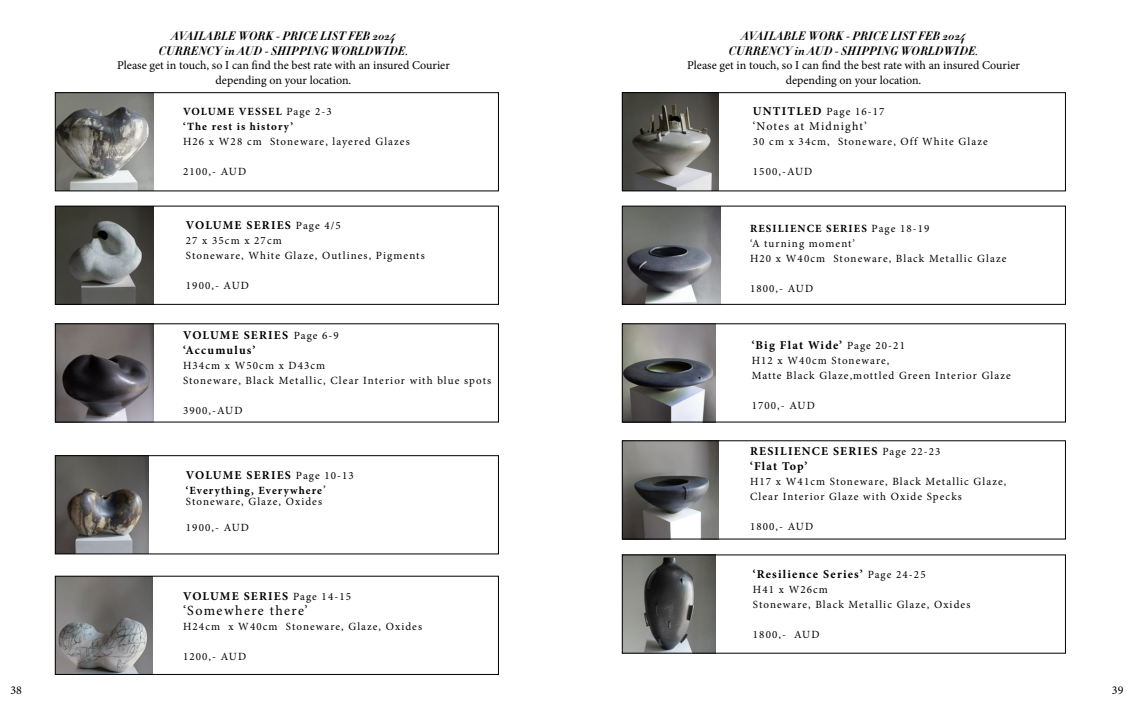
<style>
.page{position:relative;width:1134px;height:709px;background:#fff}
.page>*{position:absolute;margin:0;border:0;box-sizing:border-box;transform-origin:0 0}
.t1{font:14px "Minion Pro";letter-spacing:.1em;color:#000}
.t2{font:700 12px/15px "Minion Pro";letter-spacing:.1em;color:#000}
.t3{font:12px/14.4px "Minion Pro";color:#000;text-align:center}
.t4{font:12px/14.4px "Didot HTF B06 Bold Ital";color:#000;text-align:center}
.t5{font:12px "Minion Pro";letter-spacing:.095em;color:#000}
.t6{font:11px/15px "Minion Pro";letter-spacing:.1em;color:#000}
.t7{font:700 11px/15px "Minion Pro";letter-spacing:.1em;color:#000}
.s1{font-weight:400}
.s2{font-weight:400;font-size:11px}
.s3{font-weight:400;font-size:12px}
.s4{font-weight:700;font-size:12px}
.s5{font-weight:700}
</style>
<div class="page">
<img style="left:57px;top:577px;width:96px;height:96px">
<div style="left:55px;top:575px;width:444px;height:100px;border:1px solid #000"></div>
<img style="left:57px;top:94px;width:96px;height:95px">
<div style="left:55px;top:92px;width:444px;height:99px;border:1px solid #000"></div>
<img style="left:624px;top:442px;width:95px;height:95px">
<div style="left:622px;top:440px;width:444px;height:99px;border:1px solid #000"></div>
<img style="left:57px;top:325px;width:96px;height:95px">
<img style="left:624px;top:325px;width:91px;height:95px">
<div style="left:622px;top:323px;width:444px;height:99px;border:1px solid #000"></div>
<img style="left:57px;top:208px;width:96px;height:95px">
<div style="left:55px;top:206px;width:444px;height:99px;border:1px solid #000"></div>
<img style="left:624px;top:556px;width:91px;height:95px">
<div style="left:622px;top:554px;width:444px;height:99px;border:1px solid #000"></div>
<img style="left:624px;top:208px;width:96px;height:95px">
<div style="left:622px;top:206px;width:444px;height:99px;border:1px solid #000"></div>
<img style="left:57px;top:457px;width:91px;height:95px">
<div style="left:55px;top:455px;width:444px;height:99px;border:1px solid #000"></div>
<img style="left:624px;top:94px;width:95px;height:95px">
<div style="left:622px;top:92px;width:444px;height:99px;border:1px solid #000"></div>
<p class="t4" style="left:159px;top:29px;width:251px">AVAILABLE WORK - PRICE LIST FEB 2024<br>CURRENCY in AUD - SHIPPING WORLDWIDE.</p>
<p class="t3" style="left:117px;top:58px;width:334px">Please get in touch, so I can find the best rate with an insured Courier depending on your location.</p>
<p class="t7" style="left:183px;top:104px;width:150px">VOLUME VESSEL <span class="s1">Page 2-3 </span>‘The rest is history’</p>
<p class="t6" style="left:183px;top:134px;width:228px">H26 x W28 cm Stoneware, layered Glazes</p>
<p class="t6" style="left:183px;top:164px;width:65px">2100,- AUD</p>
<p class="t2" style="left:186px;top:217px;width:156px">VOLUME SERIES <span class="s2">Page 4/5</span></p>
<p class="t6" style="left:186px;top:232px;width:240px">27 x 35cm x 27cm<br>Stoneware, White Glaze, Outlines, Pigments</p>
<p class="t6" style="left:186px;top:277px;width:65px">1900,- AUD</p>
<p class="t2" style="left:183px;top:328px;width:157px">VOLUME SERIES <span class="s2">Page 6-9 </span>‘Accumulus’</p>
<p class="t6" style="left:183px;top:358px;width:310px">H34cm x W50cm x D43cm<br>Stoneware, Black Metallic, Clear Interior with blue spots</p>
<p class="t6" style="left:183px;top:403px;width:61px">3900,-AUD</p>
<p class="t2" style="left:186px;top:467px;width:169px">VOLUME SERIES <span class="s2">Page 10-13</span></p>
<p class="t7" style="left:186px;top:484px;width:141px;line-height:11px">‘Everything, Everywhere<span class="s3">’<br></span><span class="s1">Stoneware, Glaze, Oxides</span></p>
<p class="t6" style="left:186px;top:520px;width:65px">1900,- AUD</p>
<p class="t2" style="left:183px;top:588px;width:169px">VOLUME SERIES <span class="s2">Page 14-15</span></p>
<p class="t1" style="left:183px;top:601px;width:126px">‘Somewhere there’</p>
<p class="t6" style="left:183px;top:619px;width:241px">H24cm x W40cm Stoneware, Glaze, Oxides</p>
<p class="t6" style="left:183px;top:649px;width:65px">1200,- AUD</p>
<p class="t4" style="left:729px;top:29px;width:251px">AVAILABLE WORK - PRICE LIST FEB 2024<br>CURRENCY in AUD - SHIPPING WORLDWIDE.</p>
<p class="t3" style="left:687px;top:58px;width:334px">Please get in touch, so I can find the best rate with an insured Courier depending on your location.</p>
<p class="t6" style="left:753px;top:104px;width:133px"><span class="s4">UNTITLED</span> Page 16-17</p>
<p class="t5" style="left:753px;top:118px;width:115px">‘Notes at Midnight’</p>
<p class="t6" style="left:753px;top:134px;width:236px">30 cm x 34cm, Stoneware, Off White Glaze</p>
<p class="t6" style="left:753px;top:164px;width:61px">1500,-AUD</p>
<p class="t6" style="left:750px;top:221px;width:258px"><span class="s5">RESILIENCE SERIES</span> Page 18-19<br>‘A turning moment’<br>H20 x W40cm Stoneware, Black Metallic Glaze</p>
<p class="t6" style="left:750px;top:281px;width:65px">1800,- AUD</p>
<p class="t2" style="left:752px;top:337px;width:155px">‘Big Flat Wide’ <span class="s2">Page 20-21</span></p>
<p class="t6" style="left:752px;top:353px;width:261px">H12 x W40cm Stoneware,<br>Matte Black Glaze,mottled Green Interior Glaze</p>
<p class="t6" style="left:752px;top:398px;width:65px">1700,- AUD</p>
<p class="t2" style="left:750px;top:443px;width:192px">RESILIENCE SERIES <span class="s2">Page 22-23 </span>‘Flat Top’</p>
<p class="t6" style="left:750px;top:474px;width:258px">H17 x W41cm Stoneware, Black Metallic Glaze,<br>Clear Interior Glaze with Oxide Specks</p>
<p class="t6" style="left:750px;top:519px;width:65px">1800,- AUD</p>
<p class="t2" style="left:753px;top:566px;width:174px">‘Resilience Series’ <span class="s2">Page 24-25</span></p>
<p class="t6" style="left:753px;top:582px;width:219px">H41 x W26cm<br>Stoneware, Black Metallic Glaze, Oxides</p>
<p class="t6" style="left:753px;top:627px;width:68px">1800,- AUD</p>
<p class="t3" style="left:11px;top:682px;width:13px">38</p>
<p class="t3" style="left:1112px;top:682px;width:13px">39</p>
</div>
